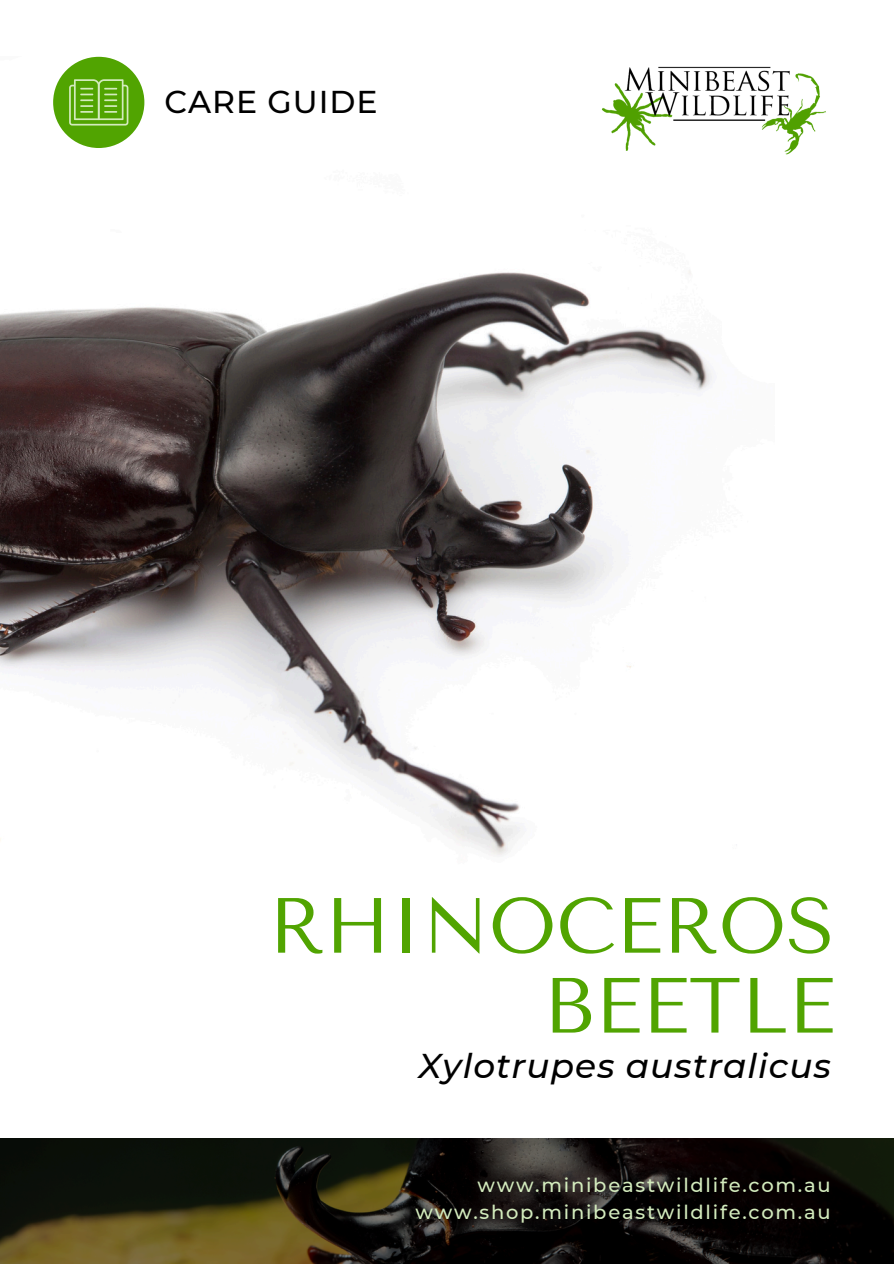
<style>
.page{position:relative;width:894px;height:1264px;background:#fff}
.page>*{position:absolute;margin:0;border:0;box-sizing:border-box;transform-origin:0 0}
.t1{font:78px/79.8px "Tenor Sans";color:#51a401;text-align:right}
.t2{font:italic 500 34.35px "Montserrat";letter-spacing:.03em;color:#000}
.t3{font:500 31.5px "Montserrat";letter-spacing:.03em;color:#000}
.t4{font:500 19.5px "Montserrat";letter-spacing:.09em;color:#d3ebbd}
</style>
<div class="page">
<img style="left:0;top:57px;width:737px;height:799px">
<div style="left:53px;top:57px;width:91px;height:91px;background:#51a401;border-radius:50%"></div>
<svg style="left:69px;top:79px;width:59px;height:46px"></svg>
<img style="left:593px;top:57px;width:233px;height:110px">
<svg style="left:0;top:1138px;width:893px;height:125px;background:#1f1b0f"></svg>
<p class="t3" style="left:164px;top:82px;width:214px">CARE GUIDE</p>
<h1 class="t1" style="left:269px;top:886px;width:567px">RHINOCEROS<br>BEETLE</h1>
<h2 class="t2" style="left:418px;top:1044px;width:414px">Xylotrupes australicus</h2>
<p class="t4" style="left:477px;top:1173px;width:355px">www.minibeastwildlife.com.au</p>
<p class="t4" style="left:415px;top:1200px;width:416px">www.shop.minibeastwildlife.com.au</p>
</div>
